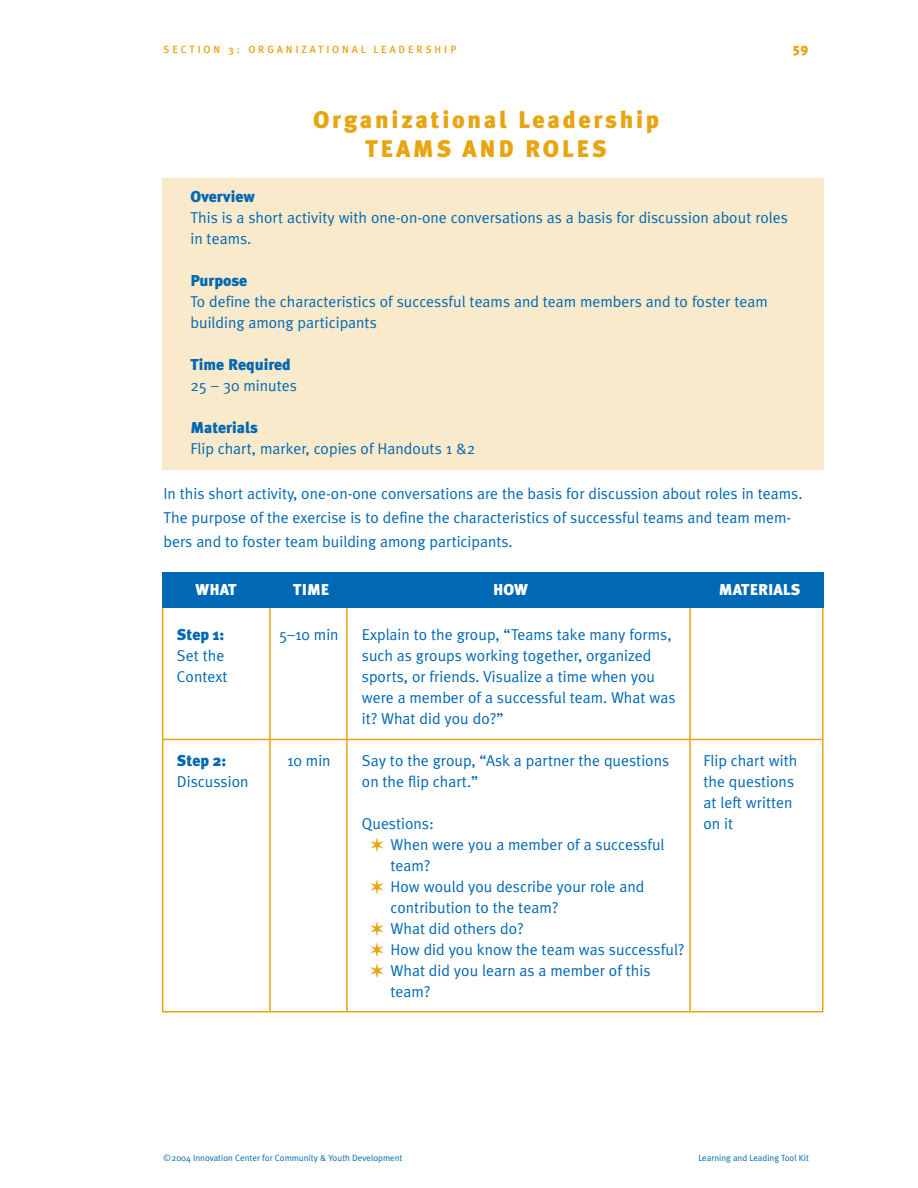
<style>
.page{position:relative;width:918px;height:1188px;background:#fff}
.page>*{position:absolute;margin:0;border:0;box-sizing:border-box;transform-origin:0 0}
.t1{font:900 24px/28.8px "Meta Plus";letter-spacing:.11em;color:#e7a512;text-align:center}
.t2{font:15.75px/21px "Meta Plus Normal";color:#0168b3}
.t3{font:900 15.75px "Meta Plus";color:#0168b3}
.t4{font:900 15.75px "Meta Plus";color:#fff}
.t5{font:900 13.5px "Meta Plus";color:#e7a512}
.t6{font:500 10.5px "Meta Plus";letter-spacing:.27em;color:#e7a512}
.t7{font:9px "Meta Plus Normal";color:#0168b3}
.s1{color:#e7a512}
</style>
<div class="page">
<div style="left:162px;top:178px;width:662px;height:292px;background:#f9eacb"></div>
<hr style="left:689px;top:601px;width:2px;height:411px;background:#e7a512">
<hr style="left:346px;top:602px;width:2px;height:410px;background:#e7a512">
<hr style="left:269px;top:603px;width:2px;height:409px;background:#e7a512">
<div style="left:162px;top:572px;width:662px;height:35px;background:#0168b3"></div>
<hr style="left:162px;top:739px;width:662px;height:1px;background:#e7a512">
<p class="t6" style="left:163px;top:45px;width:294px">SECTION 3: ORGANIZATIONAL LEADERSHIP</p>
<p class="t5" style="left:793px;top:43px;width:16px">59</p>
<h1 class="t1" style="left:313px;top:108px;width:347px">Organizational Leadership<br>TEAMS AND ROLES</h1>
<p class="t3" style="left:190px;top:191px;width:66px">Overview</p>
<p class="t2" style="left:190px;top:209px;width:599px">This is a short activity with one-on-one conversations as a basis for discussion about roles in teams.</p>
<p class="t3" style="left:190px;top:275px;width:58px">Purpose</p>
<p class="t2" style="left:190px;top:293px;width:579px">To define the characteristics of successful teams and team members and to foster team building among participants</p>
<p class="t3" style="left:190px;top:359px;width:102px">Time Required</p>
<p class="t2" style="left:190px;top:377px;width:108px">25 – 30 minutes</p>
<p class="t3" style="left:190px;top:422px;width:69px">Materials</p>
<p class="t2" style="left:190px;top:440px;width:286px">Flip chart, marker, copies of Handouts 1 &amp;2</p>
<p class="t2" style="left:163px;top:483px;width:641px;line-height:24px">In this short activity, one-on-one conversations are the basis for discussion about roles in teams.<br>The purpose of the exercise is to define the characteristics of successful teams and team mem&shy;bers and to foster team building among participants.</p>
<p class="t4" style="left:196px;top:584px;width:43px">WHAT</p>
<p class="t4" style="left:293px;top:584px;width:37px">TIME</p>
<p class="t4" style="left:493px;top:584px;width:36px">HOW</p>
<p class="t4" style="left:719px;top:584px;width:83px">MATERIALS</p>
<p class="t3" style="left:177px;top:629px;width:49px">Step 1:</p>
<p class="t2" style="left:279px;top:626px;width:61px">5–10 min</p>
<p class="t2" style="left:362px;top:626px;width:311px">Explain to the group, “Teams take many forms,</p>
<p class="t2" style="left:177px;top:647px;width:49px">Set the</p>
<p class="t2" style="left:362px;top:647px;width:291px">such as groups working together, organized</p>
<p class="t2" style="left:177px;top:668px;width:52px">Context</p>
<p class="t2" style="left:362px;top:668px;width:315px">sports, or friends. Visualize a time when you were a member of a successful team. What was it? What did you do?”</p>
<p class="t3" style="left:177px;top:755px;width:51px">Step 2:</p>
<p class="t2" style="left:287px;top:752px;width:45px">10 min</p>
<p class="t2" style="left:362px;top:752px;width:309px">Say to the group, “Ask a partner the questions</p>
<p class="t2" style="left:703px;top:752px;width:95px">Flip chart with</p>
<p class="t2" style="left:177px;top:773px;width:73px">Discussion</p>
<p class="t2" style="left:362px;top:773px;width:118px">on the flip chart.”</p>
<p class="t2" style="left:703px;top:773px;width:92px">the questions at left written</p>
<p class="t2" style="left:362px;top:815px;width:73px">Questions:</p>
<p class="t2" style="left:703px;top:815px;width:31px">on it</p>
<p class="t2" style="left:370px;top:836px;width:296px"><span class="s1">✶</span> When were you a member of a successful</p>
<p class="t2" style="left:391px;top:857px;width:42px">team?</p>
<p class="t2" style="left:370px;top:878px;width:276px"><span class="s1">✶</span> How would you describe your role and</p>
<p class="t2" style="left:391px;top:899px;width:169px">contribution to the team?</p>
<p class="t2" style="left:370px;top:920px;width:156px"><span class="s1">✶</span> What did others do?</p>
<p class="t2" style="left:370px;top:941px;width:317px"><span class="s1">✶</span> How did you know the team was successful?</p>
<p class="t2" style="left:370px;top:962px;width:282px"><span class="s1">✶</span> What did you learn as a member of this</p>
<p class="t2" style="left:391px;top:983px;width:42px">team?</p>
<p class="t7" style="left:163px;top:1154px;width:240px">©2004 Innovation Center for Community &amp; Youth Development</p>
<p class="t7" style="left:698px;top:1154px;width:112px">Learning and Leading Tool Kit</p>
</div>
